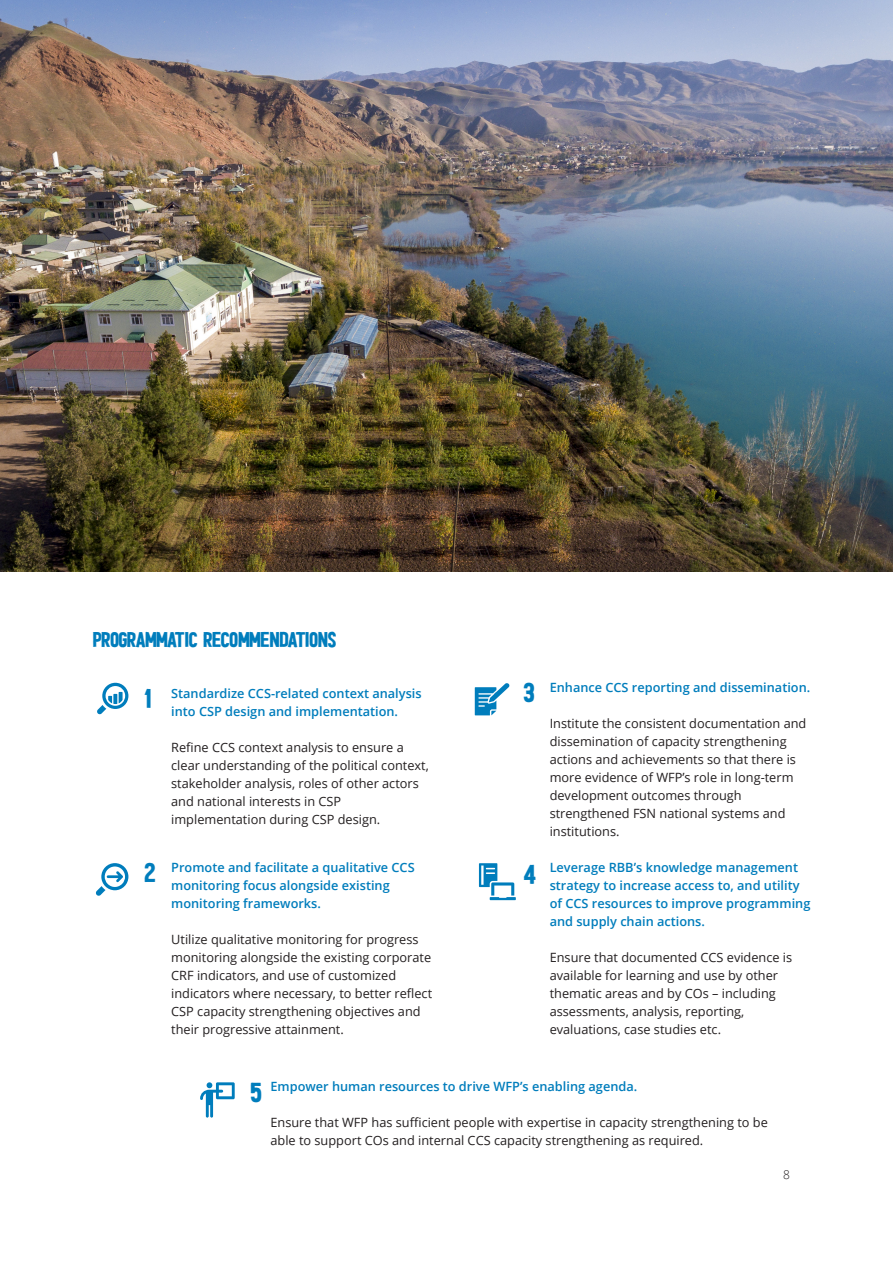
<style>
.page{position:relative;width:893px;height:1263px;background:#fff}
.page>*{position:absolute;margin:0;border:0;box-sizing:border-box;transform-origin:0 0}
.t1{font:27px "HALDEN SOLID";color:#007dbc}
.t2{font:21px "HALDEN SOLID";color:#007dbc}
.t3{font:12.75px/18px "Open Sans";color:#231f20}
.t4{font:600 12.75px/18px "Open Sans";color:#007dbc}
.t5{font:300 12px "Open Sans";color:#231f20}
</style>
<div class="page">
<img style="left:0;top:0;width:893px;height:572px">
<svg style="left:97px;top:683px;width:31px;height:31px"></svg>
<svg style="left:96px;top:863px;width:32px;height:33px"></svg>
<svg style="left:475px;top:683px;width:34px;height:32px"></svg>
<svg style="left:200px;top:1082px;width:35px;height:35px"></svg>
<svg style="left:479px;top:863px;width:37px;height:37px"></svg>
<p class="t2" style="left:93px;top:626px;width:245px">PROGRAMMATIC RECOMMENDATIONS</p>
<p class="t1" style="left:145px;top:681px;width:8px">1</p>
<p class="t1" style="left:524px;top:675px;width:12px">3</p>
<p class="t4" style="left:171px;top:684px;width:252px">Standardize CCS-related context analysis into CSP design and implementation.</p>
<p class="t3" style="left:171px;top:738px;width:259px">Refine CCS context analysis to ensure a clear understanding of the political context, stakeholder analysis, roles of other actors and national interests in CSP implementation during CSP design.</p>
<p class="t4" style="left:171px;top:858px;width:245px">Promote and facilitate a qualitative CCS monitoring focus alongside existing monitoring frameworks.</p>
<p class="t3" style="left:171px;top:930px;width:262px">Utilize qualitative monitoring for progress monitoring alongside the existing corporate CRF indicators, and use of customized indicators where necessary, to better reflect CSP capacity strengthening objectives and their progressive attainment.</p>
<p class="t1" style="left:145px;top:855px;width:12px">2</p>
<p class="t1" style="left:524px;top:857px;width:14px">4</p>
<p class="t4" style="left:550px;top:678px;width:262px">Enhance CCS reporting and dissemination.</p>
<p class="t3" style="left:550px;top:714px;width:258px">Institute the consistent documentation and dissemination of capacity strengthening actions and achievements so that there is more evidence of WFP’s role in long-term development outcomes through strengthened FSN national systems and institutions.</p>
<p class="t4" style="left:550px;top:858px;width:262px">Leverage RBB’s knowledge management strategy to increase access to, and utility of CCS resources to improve programming and supply chain actions.</p>
<p class="t3" style="left:550px;top:948px;width:244px">Ensure that documented CCS evidence is available for learning and use by other thematic areas and by COs – including assessments, analysis, reporting, evaluations, case studies etc.</p>
<p class="t1" style="left:251px;top:1074px;width:12px">5</p>
<p class="t4" style="left:270px;top:1077px;width:368px">Empower human resources to drive WFP’s enabling agenda.</p>
<p class="t3" style="left:270px;top:1113px;width:499px">Ensure that WFP has sufficient people with expertise in capacity strengthening to be able to support COs and internal CCS capacity strengthening as required.</p>
<p class="t5" style="left:783px;top:1167px;width:8px">8</p>
</div>
